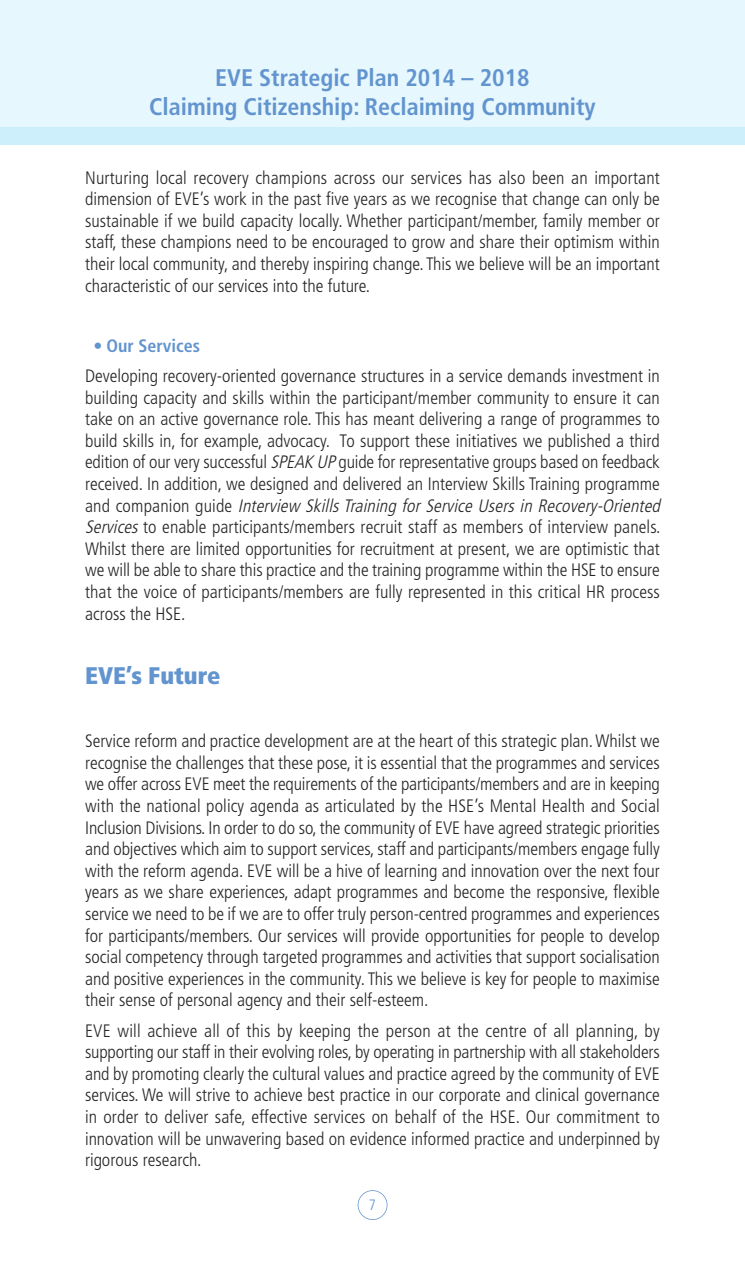
<style>
.page{position:relative;width:745px;height:1263px;background:#fff}
.page>*{position:absolute;margin:0;border:0;box-sizing:border-box;transform-origin:0 0}
.t1{font:700 condensed 24px/28.8px "Frutiger";color:#6294cf;text-align:center}
.t2{font:900 condensed 24px "Frutiger";color:#6294cf}
.t3{font:300 condensed 18px/21.6px "Frutiger";color:#272627;text-align:justify}
.t4{font:300 condensed 15px "Frutiger";color:#6294cf}
.s1{color:#6294cf}
.s2{font-weight:700;color:#6294cf}
.s3{font-style:italic}
</style>
<div class="page">
<div style="left:0;top:0;width:744px;height:128px;background:#e6f7fd"></div>
<div style="left:0;top:128px;width:744px;height:17px;background:#cceffb"></div>
<div style="left:357px;top:1190px;width:30px;height:30px;border:2px solid #6294cf;border-radius:50%"></div>
<h1 class="t1" style="left:149px;top:65px;width:447px">EVE Strategic Plan 2014 – 2018<br>Claiming Citizenship: Reclaiming Community</h1>
<p class="t3" style="left:85px;top:168px;width:576px">Nurturing local recovery champions across our services has also been an important dimension of EVE’s work in the past five years as we recognise that change can only be sustainable if we build capacity locally. Whether participant/member, family member or staff, these champions need to be encouraged to grow and share their optimism within their local community, and thereby inspiring change. This we believe will be an important characteristic of our services into the future.</p>
<p class="t3" style="left:85px;top:332px;width:576px;line-height:30.2px;text-indent:9px"><span class="s1">•</span> <span class="s2">Our Services<br></span>Developing recovery-oriented governance structures in a service demands investment in</p>
<p class="t3" style="left:85px;top:388px;width:579px;text-align:left">building capacity and skills within the participant/member community to ensure it can take on an active governance role. This has meant delivering a range of programmes to build skills in, for example, advocacy. To support these initiatives we published a third edition of our very successful <span class="s3">SPEAKUP</span>guide for representative groups based on feedback received. In addition, we designed and delivered an Interview Skills Training programme a n d c o m p a n i o n g u i d e <span class="s3">Interview Skills Training for Service Users in Recovery-Oriented Services</span>to enable participants/members recruit staff as members of interview panels.<br>Whilst there are limited opportunities for recruitment at present, we are optimistic that we will be able to share this practice and the training programme within the HSE to ensure that the voice of participants/members are fully represented in this critical HR process across the HSE.</p>
<h1 class="t2" style="left:85px;top:666px;width:137px">EVE’s Future</h1>
<p class="t3" style="left:85px;top:731px;width:576px">Service reform and practice development are at the heart of this strategic plan.Whilst we recognise the challenges that these pose, it is essential that the programmes and services we offer across EVE meet the requirements of the participants/members and are in keeping with the national policy agenda as articulated by the HSE’s Mental Health and Social Inclusion Divisions. In order to do so, the community of EVE have agreed strategic priorities and objectives which aim to support services, staff and participants/members engage fully with the reform agenda. EVE will be a hive of learning and innovation over the next four years as we share experiences, adapt programmes and become the responsive, flexible service we need to be if we are to offer truly person-centred programmes and experiences for participants/members. Our services will provide opportunities for people to develop social competency through targeted programmes and activities that support socialisation and positive experiences in the community. This we believe is key for people to maximise their sense of personal agency and their self-esteem.</p>
<p class="t3" style="left:85px;top:1021px;width:576px">EVE will achieve all of this by keeping the person at the centre of all planning, by supporting our staff in their evolving roles, by operating in partnership with all stakeholders and by promoting clearly the cultural values and practice agreed by the community of EVE services. We will strive to achieve best practice in our corporate and clinical governance in order to deliver safe, effective services on behalf of the HSE. Our commitment to innovation will be unwavering based on evidence informed practice and underpinned by rigorous research.</p>
<p class="t4" style="left:368px;top:1199px;width:9px">7</p>
</div>
